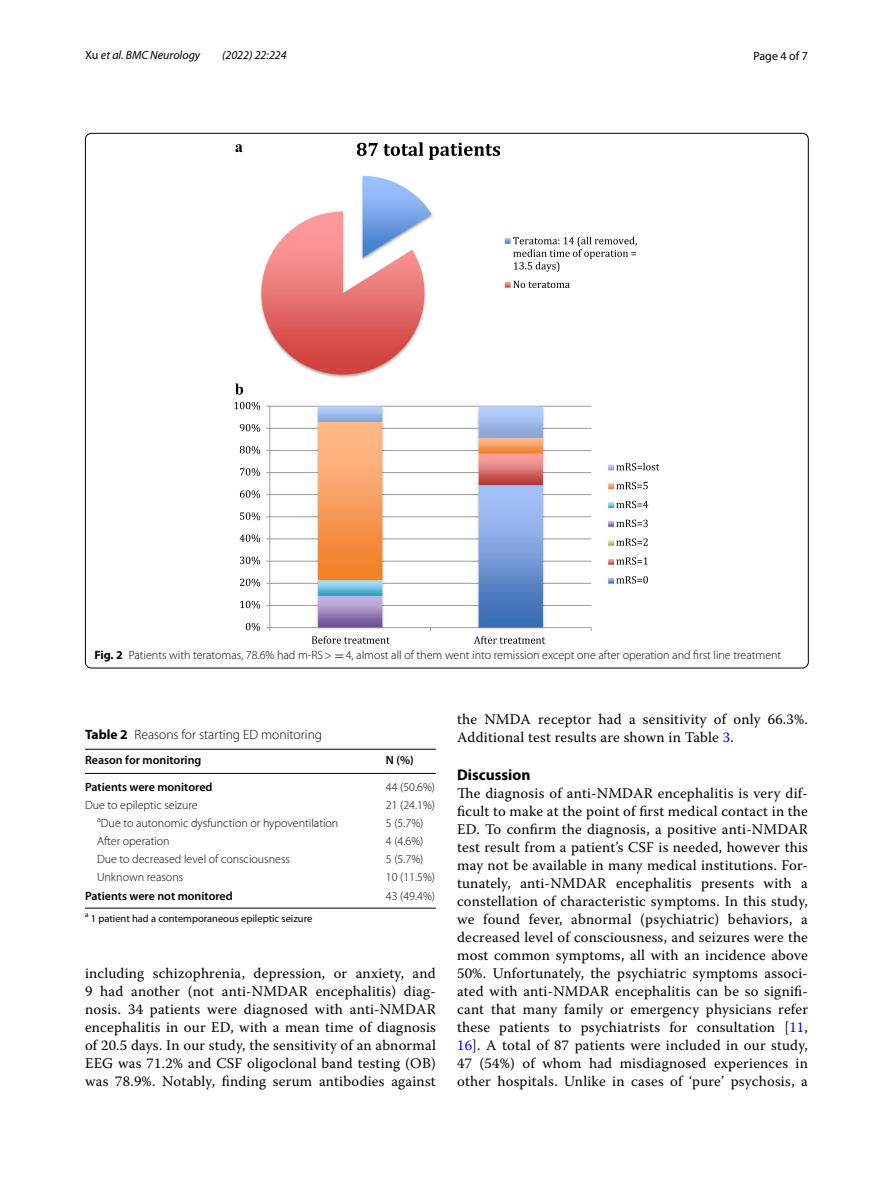
<style>
.page{position:relative;width:893px;height:1187px;background:#fff}
.page>*{position:absolute;margin:0;border:0;box-sizing:border-box;transform-origin:0 0}
.t1{font:700 15.45px "Myriad Pro";color:#000}
.t2{font:14.7px/18px "Warnock Pro";letter-spacing:.015em;color:#000;text-align:justify}
.t3{font:300 13.5px "Myriad Pro";color:#000}
.t4{font:300 12px "Myriad Pro";color:#000}
.t5{font:600 12px "Myriad Pro";color:#000}
.t6{font:italic 12px "Myriad Pro";color:#000}
.t7{font:12px "Myriad Pro";color:#000}
.t8{font:10.5px "Myriad Pro";color:#000}
.s1{font-style:normal}
.s2{font-weight:700}
.s3{font-family:"MTSY";font-weight:400}
.s4{color:#00f}
</style>
<div class="page">
<img style="left:253px;top:175px;width:361px;height:455px">
<svg style="left:357px;top:142px;width:143px;height:18px"></svg>
<svg style="left:513px;top:237px;width:124px;height:35px"></svg>
<svg style="left:513px;top:281px;width:57px;height:7px"></svg>
<svg style="left:246px;top:623px;width:14px;height:7px"></svg>
<svg style="left:240px;top:600px;width:20px;height:8px"></svg>
<svg style="left:240px;top:578px;width:20px;height:8px"></svg>
<svg style="left:240px;top:556px;width:20px;height:8px"></svg>
<svg style="left:240px;top:534px;width:20px;height:8px"></svg>
<svg style="left:240px;top:512px;width:20px;height:8px"></svg>
<svg style="left:240px;top:490px;width:20px;height:8px"></svg>
<svg style="left:240px;top:468px;width:20px;height:8px"></svg>
<svg style="left:240px;top:446px;width:20px;height:8px"></svg>
<svg style="left:240px;top:424px;width:20px;height:8px"></svg>
<svg style="left:234px;top:402px;width:26px;height:7px"></svg>
<svg style="left:312px;top:636px;width:78px;height:7px"></svg>
<svg style="left:474px;top:636px;width:71px;height:7px"></svg>
<svg style="left:616px;top:463px;width:43px;height:7px"></svg>
<svg style="left:616px;top:481px;width:32px;height:8px"></svg>
<svg style="left:616px;top:501px;width:32px;height:7px"></svg>
<svg style="left:616px;top:519px;width:32px;height:8px"></svg>
<svg style="left:616px;top:538px;width:32px;height:7px"></svg>
<svg style="left:616px;top:557px;width:31px;height:7px"></svg>
<svg style="left:616px;top:576px;width:32px;height:7px"></svg>
<svg style="left:235px;top:144px;width:8px;height:8px"></svg>
<svg style="left:235px;top:383px;width:8px;height:11px"></svg>
<hr style="left:85px;top:749px;width:301px;height:1px;background:#000">
<hr style="left:85px;top:773px;width:301px;height:1px;background:#000">
<hr style="left:386px;top:749px;width:50px;height:1px;background:#000">
<hr style="left:386px;top:773px;width:50px;height:1px;background:#000">
<hr style="left:85px;top:907px;width:301px;height:1px;background:#000">
<hr style="left:386px;top:907px;width:50px;height:1px;background:#000">
<p class="t6" style="left:85px;top:48px;width:117px"><span class="s1">Xu</span> et al. BMC Neurology</p>
<p class="t6" style="left:222px;top:48px;width:66px">(2022) 22:224</p>
<p class="t7" style="left:753px;top:48px;width:56px">Page 4 of 7</p>
<p class="t4" style="left:94px;top:648px;width:688px"><span class="s2">Fig. 2</span> Patients with teratomas, 78.6% had m-RS&gt; <span class="s3">=</span>4, almost all of them went into remission except one after operation and first line treatment</p>
<p class="t3" style="left:85px;top:727px;width:239px"><span class="s2">Table 2</span> Reasons for starting ED monitoring</p>
<p class="t5" style="left:85px;top:752px;width:118px">Reason for monitoring</p>
<p class="t5" style="left:386px;top:752px;width:29px">N (%)</p>
<p class="t5" style="left:85px;top:778px;width:129px">Patients were monitored</p>
<p class="t4" style="left:386px;top:779px;width:51px">44 (50.6%)</p>
<p class="t4" style="left:85px;top:798px;width:114px">Due to epileptic seizure</p>
<p class="t4" style="left:386px;top:798px;width:51px">21 (24.1%)</p>
<p class="t4" style="left:97px;top:816px;width:243px"><sup>a</sup>Due to autonomic dysfunction or hypoventilation</p>
<p class="t4" style="left:386px;top:816px;width:39px">5 (5.7%)</p>
<p class="t4" style="left:97px;top:834px;width:74px">After operation</p>
<p class="t4" style="left:386px;top:834px;width:39px">4 (4.6%)</p>
<p class="t4" style="left:97px;top:852px;width:194px">Due to decreased level of consciousness</p>
<p class="t4" style="left:386px;top:852px;width:39px">5 (5.7%)</p>
<p class="t4" style="left:97px;top:870px;width:88px">Unknown reasons</p>
<p class="t4" style="left:386px;top:870px;width:51px">10 (11.5%)</p>
<p class="t5" style="left:85px;top:887px;width:149px">Patients were not monitored</p>
<p class="t4" style="left:386px;top:888px;width:51px">43 (49.4%)</p>
<p class="t8" style="left:85px;top:911px;width:229px"><sup>a</sup> 1 patient had a contemporaneous epileptic seizure</p>
<p class="t2" style="left:85px;top:964px;width:352px">including schizophrenia, depression, or anxiety, and 9 had another (not anti-NMDAR encephalitis) diag&shy;nosis. 34 patients were diagnosed with anti-NMDAR encephalitis in our ED, with a mean time of diagnosis of 20.5 days. In our study, the sensitivity of an abnormal EEG was 71.2% and CSF oligoclonal band testing (OB) was 78.9%. Notably, finding serum antibodies against</p>
<p class="t2" style="left:457px;top:710px;width:352px">the NMDA receptor had a sensitivity of only 66.3%.<br>Additional test results are shown in Table <span class="s4">3</span>.</p>
<p class="t1" style="left:457px;top:765px;width:75px">Discussion</p>
<p class="t2" style="left:457px;top:784px;width:352px">The diagnosis of anti-NMDAR encephalitis is very dif&shy;ficult to make at the point of first medical contact in the ED. To confirm the diagnosis, a positive anti-NMDAR test result from a patient’s CSF is needed, however this may not be available in many medical institutions. For&shy;tunately, anti-NMDAR encephalitis presents with a constellation of characteristic symptoms. In this study, we found fever, abnormal (psychiatric) behaviors, a decreased level of consciousness, and seizures were the most common symptoms, all with an incidence above 50%. Unfortunately, the psychiatric symptoms associ&shy;ated with anti-NMDAR encephalitis can be so signifi&shy;cant that many family or emergency physicians refer these patients to psychiatrists for consultation [<span class="s4">11</span>, <span class="s4">16</span>]. A total of 87 patients were included in our study, 47 (54%) of whom had misdiagnosed experiences in other hospitals. Unlike in cases of ‘pure’ psychosis, a</p>
</div>
